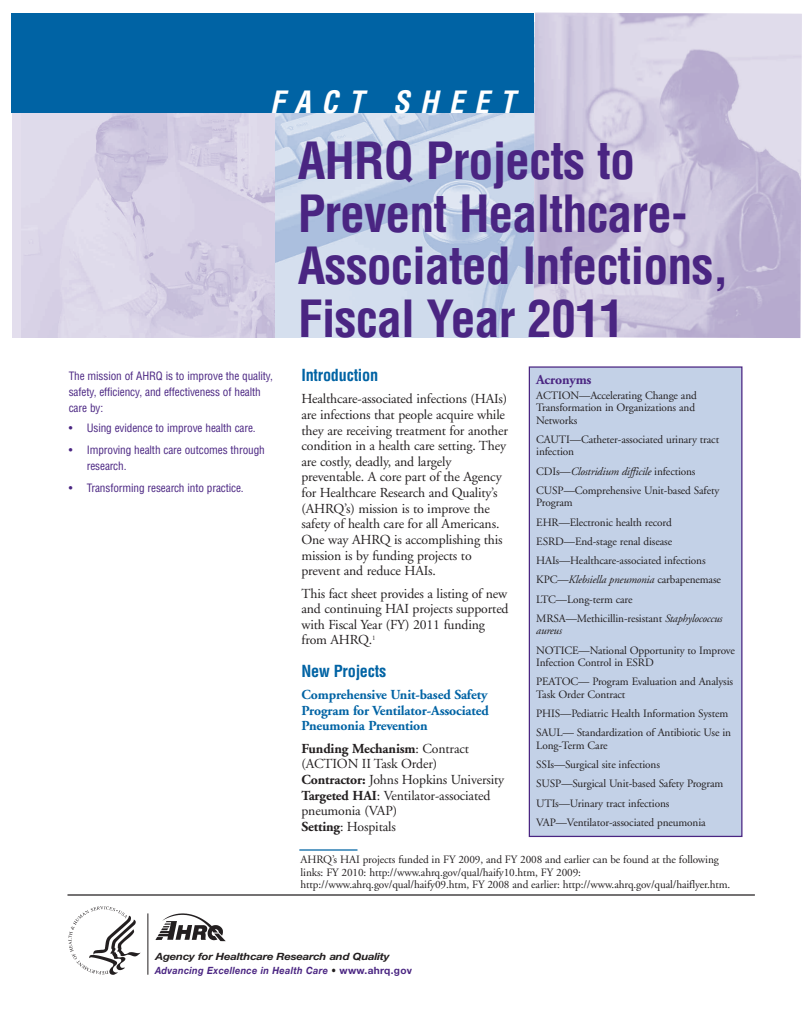
<style>
.page{position:relative;width:810px;height:1035px;background:#fff}
.page>*{position:absolute;margin:0;border:0;box-sizing:border-box;transform-origin:0 0}
.t1{font:700 condensed 50px/52.5px "Helvetica";letter-spacing:-.02em;color:#4a2582}
.t2{font:italic 700 condensed 30px "Helvetica";letter-spacing:.35em;color:#fff}
.t3{font:700 condensed 16.25px "Helvetica";letter-spacing:-.015em;color:#0063a4}
.t4{font:13.75px/15.6px "Adobe Garamond";letter-spacing:-.01em;color:#231f20}
.t5{font:700 13.75px/15.6px "Adobe Garamond";letter-spacing:-.01em;color:#0063a4;text-align:justify}
.t6{font:700 13.75px "Adobe Garamond";letter-spacing:-.01em;color:#4a2582}
.t7{font:11.25px/19.2px "Adobe Garamond";letter-spacing:-.01em;color:#231f20}
.t8{font:condensed 11.25px/15.6px "Helvetica";letter-spacing:-.01em;color:#4a2582}
.t9{font:italic 11.25px "Adobe Garamond";letter-spacing:-.015em;color:#231f20}
.t10{font:italic 700 10px "Helvetica Neue";letter-spacing:.035em;color:#4a2582;scale:.92 1}
.t11{font:italic 700 10px "Helvetica Neue";letter-spacing:-.015em;color:#231f20;scale:1.14 1}
.s1{font-weight:700}
.s2{font-style:italic}
.s3{color:#231f20}
.s4{font-style:normal}
</style>
<div class="page">
<div style="left:12px;top:23px;width:277px;height:315px;background:#e3deed"></div>
<img style="left:22px;top:112px;width:254px;height:226px">
<img style="left:276px;top:112px;width:258px;height:226px">
<img style="left:534px;top:13px;width:268px;height:325px">
<div style="left:12px;top:13px;width:522px;height:99px;background:#0063a4"></div>
<img style="left:69px;top:906px;width:72px;height:69px">
<img style="left:155px;top:913px;width:71px;height:29px">
<hr style="left:148px;top:913px;width:1px;height:62px;background:#231f20">
<hr style="left:68px;top:894px;width:687px;height:2px;background:#231f20">
<div style="left:530px;top:368px;width:211px;height:468px;background:#c3d1e7"></div>
<div style="left:529px;top:366px;width:214px;height:471px;border:1px solid #4a2582"></div>
<hr style="left:299px;top:849px;width:59px;height:2px;background:#0063a4">
<h2 class="t2" style="left:270px;top:85px;width:247px">FACT SHEET</h2>
<p class="t8" style="left:69px;top:369px;width:206px">The mission of AHRQ is to improve the quality, safety, efficiency, and effectiveness of health care by:</p>
<p class="t8" style="left:69px;top:420px;width:189px">• Using evidence to improve health care.</p>
<p class="t8" style="left:87px;top:443px;width:180px;text-indent:-18px">• Improving health care outcomes through research.</p>
<p class="t8" style="left:69px;top:481px;width:176px">• Transforming research into practice.</p>
<h1 class="t1" style="left:298px;top:136px;width:433px">AHRQ Projects to<br>Prevent Healthcare-<br>Associated Infections,<br>Fiscal Year 2011</h1>
<h3 class="t3" style="left:301px;top:366px;width:78px">Introduction</h3>
<p class="t4" style="left:301px;top:392px;width:208px">Healthcare-associated infections (HAIs) are infections that people acquire while they are receiving treatment for another condition in a health care setting. They are costly, deadly, and largely preventable. A core part of the Agency for Healthcare Research and Quality’s (AHRQ’s) mission is to improve the safety of health care for all Americans.<br>One way AHRQ is accomplishing this mission is by funding projects to prevent and reduce HAIs.</p>
<p class="t4" style="left:301px;top:587px;width:209px">This fact sheet provides a listing of new and continuing HAI projects supported with Fiscal Year (FY) 2011 funding from AHRQ.<sup>1</sup></p>
<h3 class="t3" style="left:301px;top:662px;width:86px">New Projects</h3>
<p class="t5" style="left:301px;top:688px;width:189px">Comprehensive Unit-based Safety Program for Ventilator-Associated Pneumonia Prevention</p>
<p class="t4" style="left:301px;top:742px;width:204px"><span class="s1">Funding Mechanism</span>: Contract (ACTION II Task Order)<br><span class="s1">Contractor:</span> Johns Hopkins University<br><span class="s1">Targeted HAI</span>: Ventilator-associated pneumonia (VAP)<br><span class="s1">Setting</span>: Hospitals</p>
<p class="t6" style="left:536px;top:374px;width:57px">Acronyms</p>
<p class="t7" style="left:536px;top:390px;width:162px;line-height:12.5px">ACTION—Accelerating Change and<br>Transformation in Organizations and<br>Networks</p>
<p class="t7" style="left:536px;top:434px;width:184px;line-height:12.5px">CAUTI—Catheter-associated urinary tract infection</p>
<p class="t7" style="left:536px;top:462px;width:185px">CDIs—<span class="s2">Clostridium difficile</span> infections<br>CUSP—Comprehensive Unit-based Safety</p>
<p class="t7" style="left:536px;top:494px;width:188px">Program<br>EHR—Electronic health record<br>ESRD—End-stage renal disease<br>HAIs—Healthcare-associated infections<br>KPC—<span class="s2">Klebsiella pneumonia</span> carbapenemase<br>LTC—Long-term care<br>MRSA—Methicillin-resistant <span class="s2">Staphylococcus</span></p>
<p class="t9" style="left:536px;top:626px;width:27px">aureus</p>
<p class="t7" style="left:536px;top:645px;width:200px;line-height:12.5px">NOTICE—National Opportunity to Improve<br>Infection Control in ESRD</p>
<p class="t7" style="left:536px;top:676px;width:198px;line-height:12.5px">PEATOC— Program Evaluation and Analysis<br>Task Order Contract</p>
<p class="t7" style="left:536px;top:705px;width:196px">PHIS—Pediatric Health Information System<br>SAUL— Standardization of Antibiotic Use in</p>
<p class="t7" style="left:536px;top:737px;width:189px">Long-Term Care<br>SSIs—Surgical site infections<br>SUSP—Surgical Unit-based Safety Program<br>UTIs—Urinary tract infections<br>VAP—Ventilator-associated pneumonia</p>
<p class="t7" style="left:301px;top:855px;width:431px;line-height:12.5px">AHRQ’s HAI projects funded in FY 2009, and FY 2008 and earlier can be found at the following links: FY 2010: http://www.ahrq.gov/qual/haify10.htm, FY 2009: http://www.ahrq.gov/qual/haify09.htm, FY 2008 and earlier: http://www.ahrq.gov/qual/haiflyer.htm.</p>
<p class="t11" style="left:156px;top:953px;width:207px">Agency for Healthcare Research and Quality</p>
<p class="t10" style="left:155px;top:967px;width:281px">Advancing Excellence in Health Care <span class="s3">•</span> <span class="s4">www.ahrq.gov</span></p>
</div>
